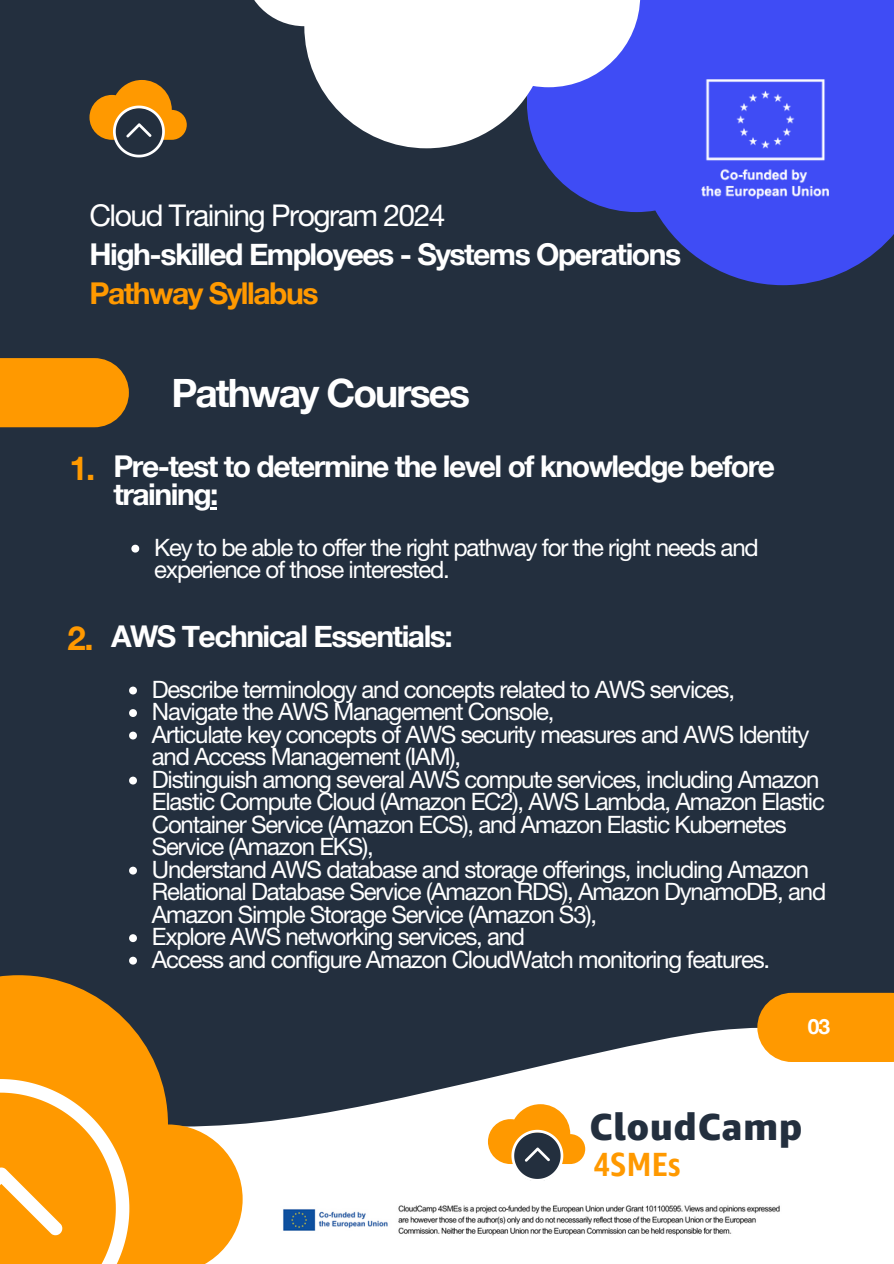
<style>
.page{position:relative;width:894px;height:1264px;background:#fff}
.page>*{position:absolute;margin:0;border:0;box-sizing:border-box;transform-origin:0 0}
.t1{font:700 39px "Helvetica Neue";letter-spacing:-.05em;color:#fff}
.t2{font:800 37.5px "Amazon Ember";letter-spacing:.01em;color:#232f3e}
.t3{font:700 33.45px "Amazon Ember Cd RC";letter-spacing:.01em;color:#f90}
.t4{font:700 33px "Helvetica Neue";color:#f90}
.t5{font:700 30px/28.2px "Helvetica Neue";letter-spacing:-.05em;color:#fff}
.t6{font:30px "Helvetica Neue";letter-spacing:-.05em;color:#fff}
.t7{font:700 30px "Helvetica Neue";letter-spacing:-.05em;color:#f90}
.t8{font:24px/22.5px "Helvetica Neue";letter-spacing:-.05em;color:#fff}
.t9{font:700 21px "Helvetica Neue";color:#fff}
</style>
<div class="page">
<div style="left:0;top:0;width:893px;height:1263px;background:#232f3e"></div>
<svg style="left:242px;top:1027px;width:651px;height:236px;fill:#fff"></svg>
<svg style="left:488px;top:1104px;width:97px;height:77px"></svg>
<svg style="left:0;top:975px;width:242px;height:288px;fill:#f90"></svg>
<svg style="left:0;top:1079px;width:129px;height:184px;background:#ffac30"></svg>
<svg style="left:537px;top:0;width:356px;height:285px;fill:#3f4cf5"></svg>
<img style="left:701px;top:80px;width:127px;height:118px">
<svg style="left:254px;top:0;width:386px;height:148px;fill:#fff"></svg>
<img style="left:267px;top:1189px;width:537px;height:61px">
<svg style="left:0;top:358px;width:129px;height:69px;background:#f19203"></svg>
<svg style="left:210px;top:507px;width:7px;height:3px"></svg>
<svg style="left:131px;top:544px;width:8px;height:8px"></svg>
<svg style="left:129px;top:686px;width:8px;height:8px"></svg>
<svg style="left:129px;top:709px;width:8px;height:8px"></svg>
<svg style="left:129px;top:731px;width:8px;height:8px"></svg>
<svg style="left:129px;top:776px;width:8px;height:8px"></svg>
<svg style="left:129px;top:866px;width:8px;height:8px"></svg>
<svg style="left:129px;top:934px;width:8px;height:8px"></svg>
<svg style="left:129px;top:956px;width:8px;height:8px"></svg>
<svg style="left:89px;top:80px;width:98px;height:77px"></svg>
<svg style="left:757px;top:992px;width:136px;height:70px;background:#f5970a"></svg>
<p class="t6" style="left:89px;top:197px;width:357px">Cloud Training Program 2024</p>
<p class="t5" style="left:89px;top:240px;width:593px">High-skilled Employees - Systems Operations</p>
<p class="t7" style="left:89px;top:275px;width:230px">Pathway Syllabus</p>
<h3 class="t4" style="left:70px;top:447px;width:27px">1.</h3>
<h3 class="t4" style="left:68px;top:617px;width:27px">2.</h3>
<h1 class="t1" style="left:171px;top:369px;width:300px">Pathway Courses</h1>
<p class="t5" style="left:113px;top:451px;width:663px">Pre-test to determine the level of knowledge before training:</p>
<p class="t8" style="left:154px;top:536px;width:606px">Key to be able to offer the right pathway for the right needs and experience of those interested.</p>
<p class="t5" style="left:111px;top:621px;width:343px">AWS Technical Essentials:</p>
<p class="t8" style="left:152px;top:677px;width:675px">Describe terminology and concepts related to AWS services, Navigate the AWS Management Console,<br>Articulate key concepts of AWS security measures and AWS Identity and Access Management (IAM),<br>Distinguish among several AWS compute services, including Amazon Elastic Compute Cloud (Amazon EC2), AWS Lambda, Amazon Elastic Container Service (Amazon ECS), and Amazon Elastic Kubernetes Service (Amazon EKS),<br>Understand AWS database and storage offerings, including Amazon Relational Database Service (Amazon RDS), Amazon DynamoDB, and Amazon Simple Storage Service (Amazon S3),<br>Explore AWS networking services, and<br>Access and configure Amazon CloudWatch monitoring features.</p>
<p class="t9" style="left:807px;top:1013px;width:24px">03</p>
<h2 class="t2" style="left:589px;top:1103px;width:215px">CloudCamp</h2>
<h3 class="t3" style="left:593px;top:1152px;width:88px">4SMEs</h3>
</div>
